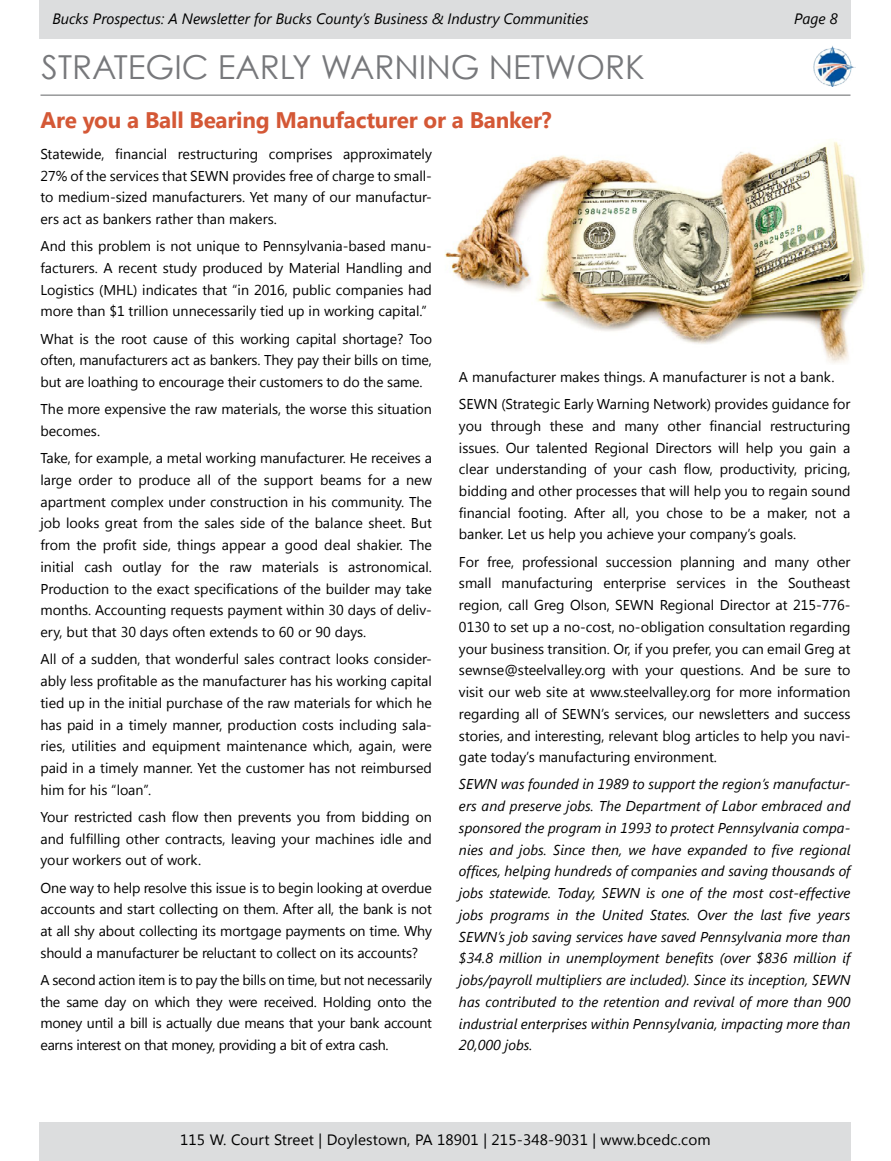
<style>
.page{position:relative;width:891px;height:1161px;background:#fff}
.page>*{position:absolute;margin:0;border:0;box-sizing:border-box;transform-origin:0 0}
.t1{font:33px "Century Gothic";color:#77787b}
.t2{font:700 22.5px "Segoe UI";letter-spacing:-.01em;color:#d45836}
.t3{font:italic 15px "Segoe UI";color:#000}
.t4{font:15px "Segoe UI";letter-spacing:.01em;color:#000}
.t5{font:14.25px/21.8px "Segoe UI";color:#000;text-align:justify}
.t6{font:italic 14.25px/21.8px "Segoe UI";letter-spacing:.005em;color:#000;text-align:justify}
</style>
<div class="page">
<img style="left:444px;top:139px;width:421px;height:224px">
<div style="left:39px;top:1122px;width:811px;height:39px;background:#dcddde"></div>
<div style="left:39px;top:0;width:811px;height:39px;background:#dcddde"></div>
<hr style="left:40px;top:95px;width:810px;height:1px;background:#636466">
<img style="left:814px;top:46px;width:42px;height:41px">
<p class="t3" style="left:52px;top:9px;width:538px">Bucks Prospectus: A Newsletter for Bucks County’s Business &amp; Industry Communities</p>
<p class="t3" style="left:794px;top:9px;width:45px">Page 8</p>
<h1 class="t1" style="left:42px;top:47px;width:605px">STRATEGIC EARLY WARNING NETWORK</h1>
<h2 class="t2" style="left:40px;top:104px;width:513px">Are you a Ball Bearing Manufacturer or a Banker?</h2>
<p class="t5" style="left:40px;top:142px;width:393px">Statewide, financial restructuring comprises approximately 27% of the services that SEWN provides free of charge to small&shy;to medium-sized manufacturers. Yet many of our manufactur&shy;ers act as bankers rather than makers.</p>
<p class="t5" style="left:40px;top:235px;width:393px">And this problem is not unique to Pennsylvania-based manu&shy;facturers. A recent study produced by Material Handling and Logistics (MHL) indicates that “in 2016, public companies had more than $1 trillion unnecessarily tied up in working capital.”</p>
<p class="t5" style="left:40px;top:327px;width:393px">What is the root cause of this working capital shortage? Too often, manufacturers act as bankers. They pay their bills on time, but are loathing to encourage their customers to do the same.</p>
<p class="t5" style="left:40px;top:398px;width:393px">The more expensive the raw materials, the worse this situation becomes.</p>
<p class="t5" style="left:40px;top:447px;width:393px">Take, for example, a metal working manufacturer. He receives a large order to produce all of the support beams for a new apartment complex under construction in his community. The job looks great from the sales side of the balance sheet. But from the profit side, things appear a good deal shakier. The initial cash outlay for the raw materials is astronomical.<br>Production to the exact specifications of the builder may take months. Accounting requests payment within 30 days of deliv&shy;ery, but that 30 days often extends to 60 or 90 days.</p>
<p class="t5" style="left:40px;top:648px;width:393px">All of a sudden, that wonderful sales contract looks consider&shy;ably less profitable as the manufacturer has his working capital tied up in the initial purchase of the raw materials for which he has paid in a timely manner, production costs including sala&shy;ries, utilities and equipment maintenance which, again, were paid in a timely manner. Yet the customer has not reimbursed him for his “loan”.</p>
<p class="t5" style="left:40px;top:805px;width:393px">Your restricted cash flow then prevents you from bidding on and fulfilling other contracts, leaving your machines idle and your workers out of work.</p>
<p class="t5" style="left:40px;top:876px;width:393px">One way to help resolve this issue is to begin looking at overdue accounts and start collecting on them. After all, the bank is not at all shy about collecting its mortgage payments on time. Why should a manufacturer be reluctant to collect on its accounts?</p>
<p class="t5" style="left:40px;top:968px;width:393px">A second action item is to pay the bills on time, but not necessarily the same day on which they were received. Holding onto the money until a bill is actually due means that your bank account earns interest on that money, providing a bit of extra cash.</p>
<p class="t5" style="left:459px;top:363px;width:393px;line-height:27.2px">A manufacturer makes things. A manufacturer is not a bank.<br>SEWN (Strategic Early Warning Network) provides guidance for</p>
<p class="t5" style="left:459px;top:414px;width:393px">you through these and many other financial restructuring issues. Our talented Regional Directors will help you gain a clear understanding of your cash flow, productivity, pricing, bidding and other processes that will help you to regain sound financial footing. After all, you chose to be a maker, not a banker. Let us help you achieve your company’s goals.</p>
<p class="t5" style="left:459px;top:550px;width:393px">For free, professional succession planning and many other small manufacturing enterprise services in the Southeast region, call Greg Olson, SEWN Regional Director at 215-776- 0130 to set up a no-cost, no-obligation consultation regarding your business transition. Or, if you prefer, you can email Greg at sewnse@steelvalley.org with your questions. And be sure to visit our web site at www.steelvalley.org for more information regarding all of SEWN’s services, our newsletters and success stories, and interesting, relevant blog articles to help you navi&shy;gate today’s manufacturing environment.</p>
<p class="t6" style="left:459px;top:773px;width:393px">SEWN was founded in 1989 to support the region’s manufactur&shy;ers and preserve jobs. The Department of Labor embraced and sponsored the program in 1993 to protect Pennsylvania compa&shy;nies and jobs. Since then, we have expanded to five regional offices, helping hundreds of companies and saving thousands of jobs statewide. Today, SEWN is one of the most cost-effective jobs programs in the United States. Over the last five years SEWN’s job saving services have saved Pennsylvania more than $34.8 million in unemployment benefits (over $836 million if jobs/payroll multipliers are included). Since its inception, SEWN has contributed to the retention and revival of more than 900 industrial enterprises within Pennsylvania, impacting more than 20,000 jobs.</p>
<p class="t4" style="left:180px;top:1129px;width:532px">115 W. Court Street | Doylestown, PA 18901 | 215-348-9031 | www.bcedc.com</p>
</div>
